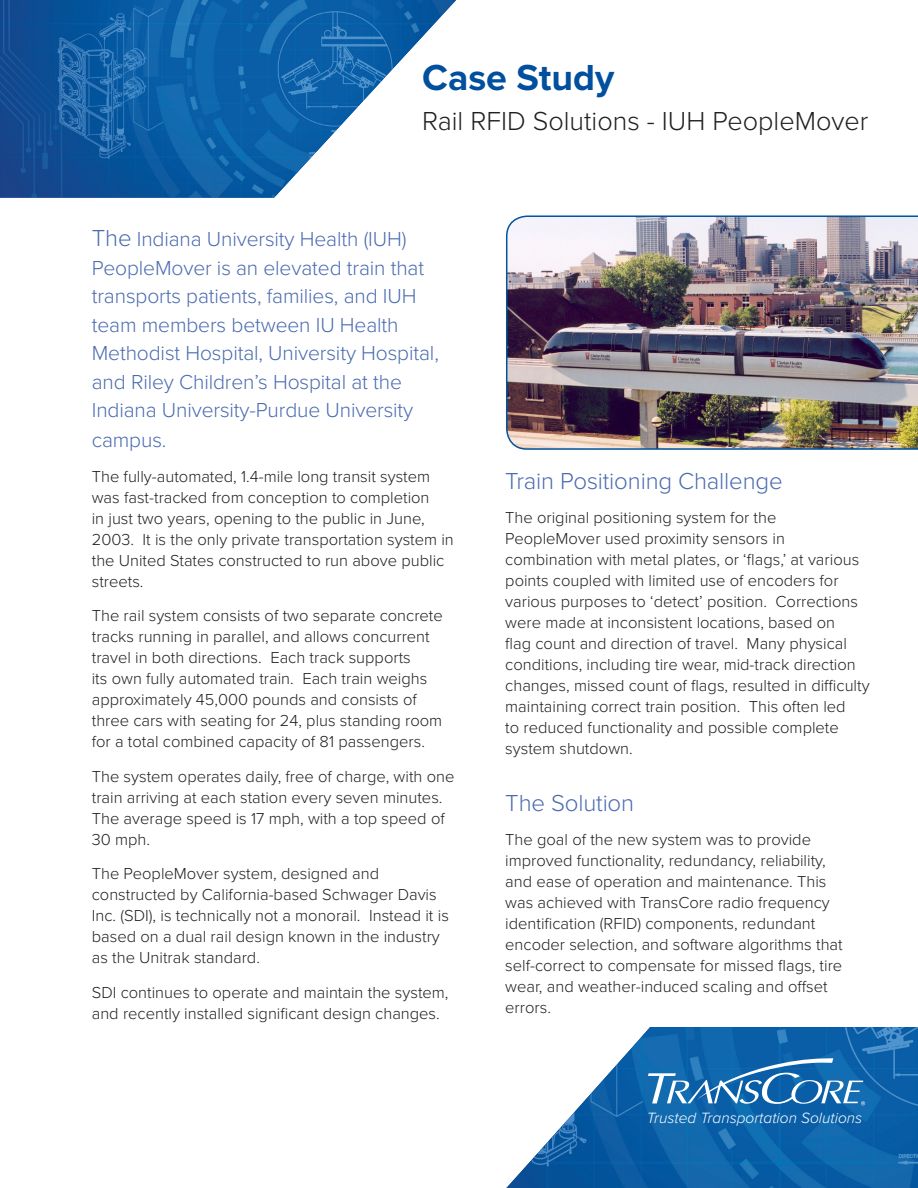
<style>
.page{position:relative;width:918px;height:1188px;background:#fff}
.page>*{position:absolute;margin:0;border:0;box-sizing:border-box;transform-origin:0 0}
.Header_-_Product_Des{font:700 37.5px "Proxima Nova";color:#014f9e}
.Header_-_Product_Nam{font:300 27px "Proxima Nova";color:#231f20}
.Body_Copy{font:300 24px "Proxima Nova";letter-spacing:-.005em;color:#4b6cb0}
.Lead_Paragraph{font:300 21px/28.7px "Proxima Nova";letter-spacing:-.005em;color:#4b6cb0}
.Body_Copy-2{font:300 16.5px/21px "Proxima Nova";color:#231f20}
.t1{font:italic 300 15.45px "Proxima Nova";color:#fff}
.s1{font-size:24px}
</style>
<div class="page">
<img style="left:506px;top:215px;width:412px;height:235px">
<img style="left:0;top:0;width:456px;height:198px">
<img style="left:506px;top:1027px;width:412px;height:161px">
<svg style="left:648px;top:1058px;width:217px;height:47px;background:#3b82bc"></svg>
<p class="Header_-_Product_Des" style="left:422px;top:55px;width:194px">Case Study</p>
<p class="Header_-_Product_Nam" style="left:422px;top:105px;width:448px">Rail RFID Solutions - IUH PeopleMover</p>
<p class="Lead_Paragraph" style="left:92px;top:225px;width:349px"><span class="s1">The</span> Indiana University Health (IUH)<br>PeopleMover is an elevated train that transports patients, families, and IUH team members between IU Health Methodist Hospital, University Hospital, and Riley Children’s Hospital at the Indiana University-Purdue University campus.</p>
<p class="Body_Copy-2" style="left:92px;top:466px;width:364px">The fully-automated, 1.4-mile long transit system was fast-tracked from conception to completion<br>in just two years, opening to the public in June, 2003. It is the only private transportation system in the United States constructed to run above public streets.</p>
<p class="Body_Copy-2" style="left:92px;top:606px;width:353px">The rail system consists of two separate concrete tracks running in parallel, and allows concurrent travel in both directions. Each track supports<br>its own fully automated train. Each train weighs approximately 45,000 pounds and consists of three cars with seating for 24, plus standing room for a total combined capacity of 81 passengers.</p>
<p class="Body_Copy-2" style="left:92px;top:766px;width:364px">The system operates daily, free of charge, with one train arriving at each station every seven minutes.<br>The average speed is 17 mph, with a top speed of 30 mph.</p>
<p class="Body_Copy-2" style="left:92px;top:864px;width:359px">The PeopleMover system, designed and constructed by California-based Schwager Davis Inc. (SDI), is technically not a monorail. Instead it is based on a dual rail design known in the industry as the Unitrak standard.</p>
<p class="Body_Copy-2" style="left:92px;top:982px;width:358px">SDI continues to operate and maintain the system, and recently installed significant design changes.</p>
<p class="Body_Copy" style="left:505px;top:467px;width:279px">Train Positioning Challenge</p>
<p class="Body_Copy-2" style="left:505px;top:508px;width:366px">The original positioning system for the PeopleMover used proximity sensors in combination with metal plates, or ‘flags,’ at various points coupled with limited use of encoders for various purposes to ‘detect’ position. Corrections were made at inconsistent locations, based on<br>flag count and direction of travel. Many physical conditions, including tire wear, mid-track direction changes, missed count of flags, resulted in difficulty maintaining correct train position. This often led<br>to reduced functionality and possible complete system shutdown.</p>
<p class="Body_Copy" style="left:505px;top:788px;width:130px">The Solution</p>
<p class="Body_Copy-2" style="left:505px;top:830px;width:339px">The goal of the new system was to provide improved functionality, redundancy, reliability, and ease of operation and maintenance. This was achieved with TransCore radio frequency identification (RFID) components, redundant encoder selection, and software algorithms that self-correct to compensate for missed flags, tire wear, and weather-induced scaling and offset errors.</p>
<p class="t1" style="left:647px;top:1109px;width:217px">Trusted Transportation Solutions</p>
</div>
